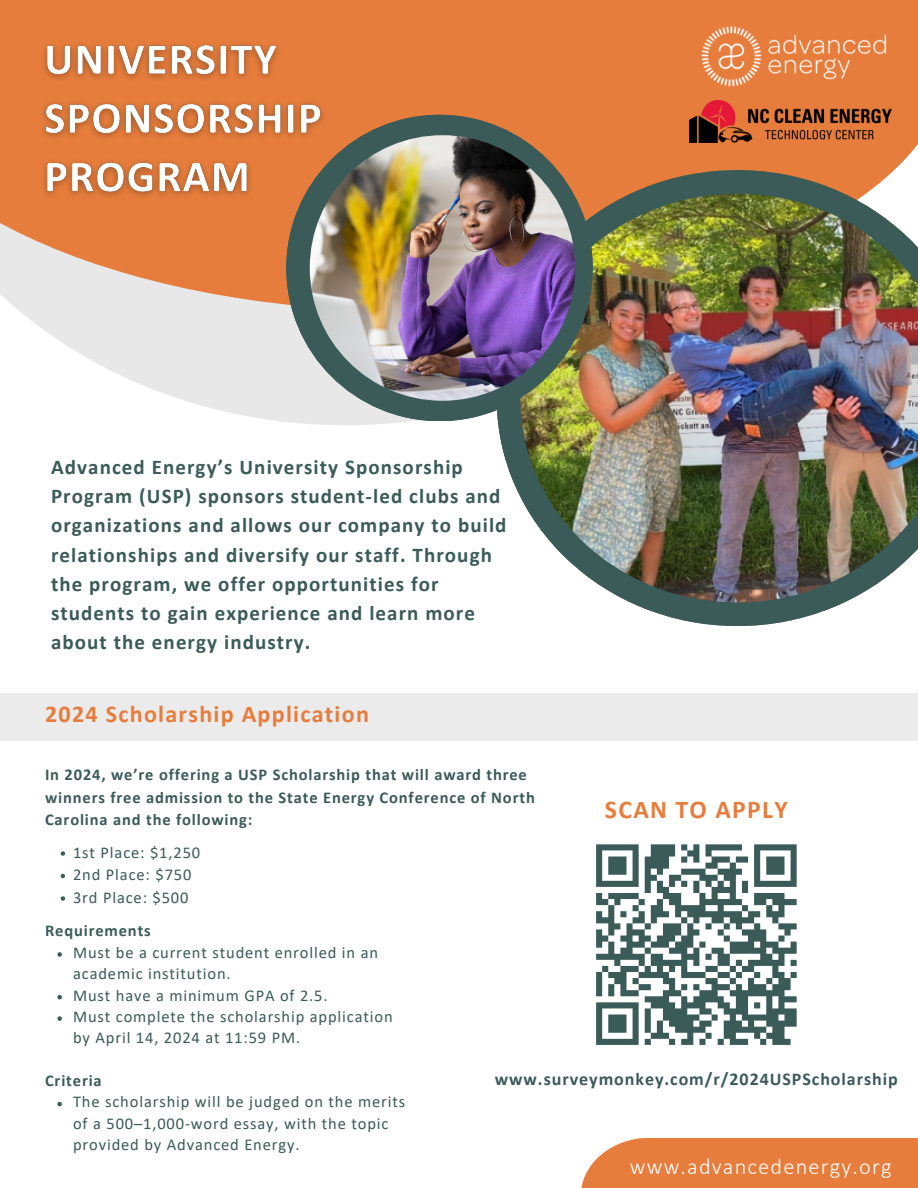
<style>
.page{position:relative;width:918px;height:1188px;background:#fff}
.page>*{position:absolute;margin:0;border:0;box-sizing:border-box;transform-origin:0 0}
.t1{font:700 25.65px "Calibri";letter-spacing:.05em;color:#e67d3c}
.t2{font:700 24.15px "Calibri";letter-spacing:.05em;color:#e67d3c}
.t3{font:300 22.5px "Calibri";letter-spacing:.05em;color:#fff}
.t4{font:700 21px/29.2px "Calibri";letter-spacing:.055em;color:#3b5b59}
.t5{font:700 18px "Calibri";letter-spacing:.055em;color:#3b5b59}
.t6{font:16.5px/21.3px "Calibri";letter-spacing:.05em;color:#3b5b59}
.t7{font:700 16.5px/22.5px "Calibri";letter-spacing:.05em;color:#3b5b59}
</style>
<div class="page">
<div style="left:0;top:693px;width:918px;height:48px;background:#e8e8e8"></div>
<svg style="left:596px;top:844px;width:201px;height:201px"></svg>
<svg style="left:20px;top:311px;width:390px;height:114px;fill:#e8e8e8"></svg>
<div style="left:0;top:0;width:918px;height:311px;background:#e67d3c"></div>
<img style="left:497px;top:170px;width:421px;height:456px">
<svg style="left:286px;top:115px;width:306px;height:306px"></svg>
<img style="left:701px;top:26px;width:186px;height:61px">
<img style="left:310px;top:135px;width:265px;height:266px;border-radius:50%">
<div style="left:581px;top:1138px;width:337px;height:50px;background:#e67d3c"></div>
<img style="left:689px;top:101px;width:203px;height:41px">
<svg style="left:57px;top:952px;width:5px;height:5px"></svg>
<svg style="left:57px;top:995px;width:5px;height:4px"></svg>
<svg style="left:57px;top:1016px;width:5px;height:5px"></svg>
<svg style="left:57px;top:1102px;width:5px;height:4px"></svg>
<svg style="left:61px;top:851px;width:4px;height:5px"></svg>
<svg style="left:61px;top:874px;width:4px;height:4px"></svg>
<svg style="left:61px;top:896px;width:4px;height:5px"></svg>
<img style="left:43px;top:44px;width:293px;height:162px">
<p class="t4" style="left:51px;top:454px;width:457px">Advanced Energy’s University Sponsorship Program (USP) sponsors student-led clubs and organizations and allows our company to build relationships and diversify our staff. Through the program, we offer opportunities for students to gain experience and learn more about the energy industry.</p>
<h3 class="t2" style="left:45px;top:703px;width:325px">2024 Scholarship Application</h3>
<p class="t7" style="left:45px;top:765px;width:491px">In 2024, we’re offering a USP Scholarship that will award three winners free admission to the State Energy Conference of North<br>Carolina and the following:</p>
<p class="t6" style="left:73px;top:843px;width:129px">1st Place: $1,250</p>
<p class="t6" style="left:73px;top:865px;width:120px">2nd Place: $750</p>
<h6 class="t6" style="left:73px;top:888px;width:117px">3rd Place: $500</h6>
<p class="t1" style="left:605px;top:799px;width:184px">SCAN TO APPLY</p>
<h6 class="t7" style="left:45px;top:921px;width:107px">Requirements</h6>
<p class="t6" style="left:73px;top:943px;width:307px">Must be a current student enrolled in an academic institution.</p>
<p class="t6" style="left:73px;top:986px;width:256px">Must have a minimum GPA of 2.5.</p>
<p class="t6" style="left:73px;top:1007px;width:321px">Must complete the scholarship application by April 14, 2024 at 11:59 PM.</p>
<h2 class="t7" style="left:45px;top:1071px;width:58px">Criteria</h2>
<p class="t6" style="left:73px;top:1093px;width:334px">The scholarship will be judged on the merits of a 500–1,000-word essay, with the topic provided by Advanced Energy.</p>
<h6 class="t5" style="left:495px;top:1071px;width:404px">www.surveymonkey.com/r/2024USPScholarship</h6>
<h6 class="t3" style="left:630px;top:1157px;width:263px">www.advancedenergy.org</h6>
</div>
